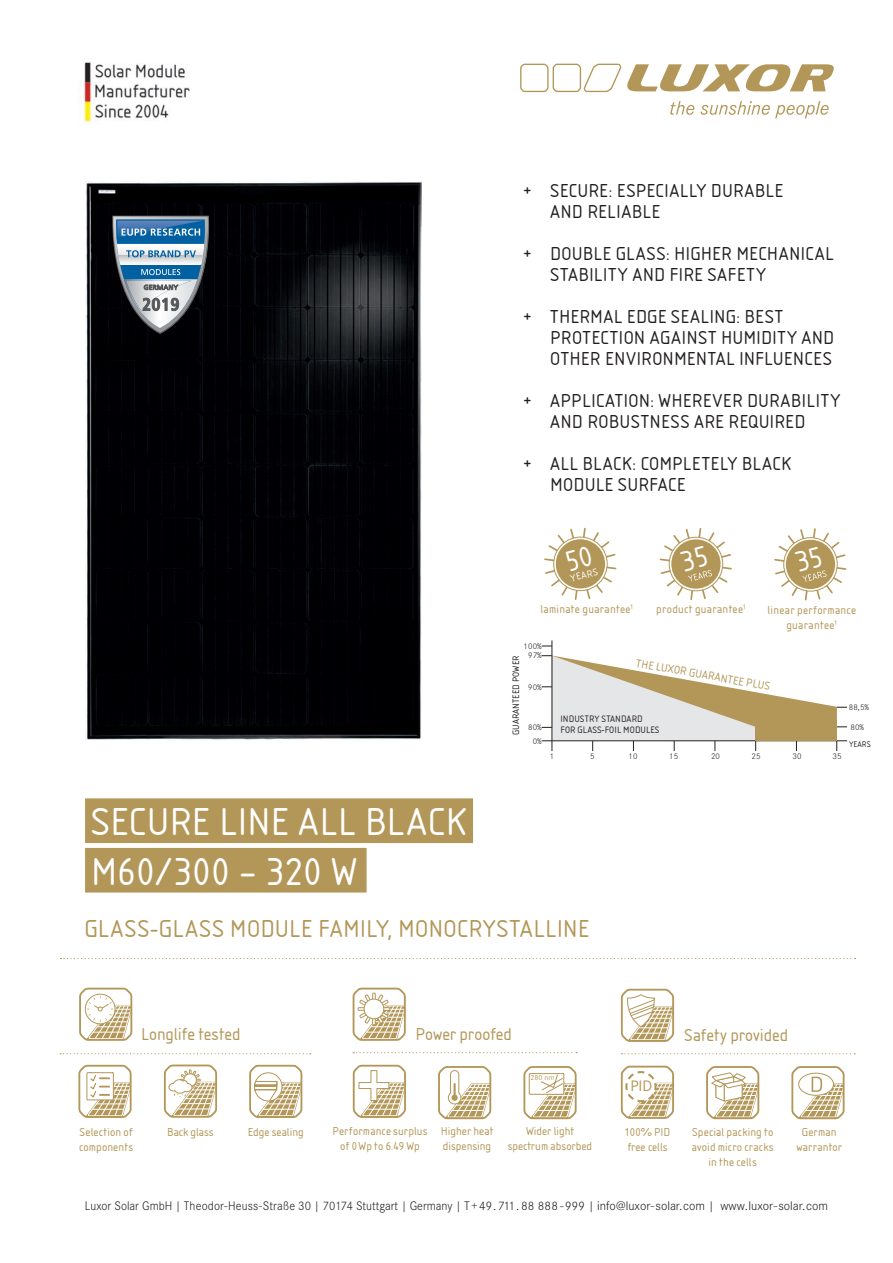
<style>
.page{position:relative;width:893px;height:1263px;background:#fff}
.page>*{position:absolute;margin:0;border:0;box-sizing:border-box;transform-origin:0 0}
.t1{font:40.5px/49.5px "Isonorm D";letter-spacing:.015em;color:#fff}
.t2{font:25.5px "Isonorm D";letter-spacing:.015em;color:#b39758}
.t3{font:19.5px/21px "Isonorm D";letter-spacing:.02em;color:#231f20}
.t4{font:18px "Isonorm D";color:#b39758}
.t5{font:15.75px "Corporate S";color:#b39758}
.t6{font:300 12.9px "Corporate S";color:#231f20;scale:.95 1}
.t7{font:12px/15px "Isonorm D";letter-spacing:.015em;color:#b39758;text-align:center}
.t8{font:10.5px "Isonorm D";color:#fff}
.t9{font:9.75px/11.1px "Isonorm D";letter-spacing:.01em;color:#231f20}
.t10{font:300 8.55px "Corporate S";letter-spacing:.01em;color:#231f20}
.t11{font:8.55px "Isonorm D";letter-spacing:.01em;color:#231f20}
.t12{font:7.5px "Corporate S";color:#b39758}
.s1{font-size:12.75px}
</style>
<div class="page">
<svg style="left:520px;top:64px;width:101px;height:28px"></svg>
<svg style="left:670px;top:101px;width:24px;height:14px"></svg>
<svg style="left:701px;top:101px;width:128px;height:17px"></svg>
<svg style="left:627px;top:64px;width:207px;height:27px"></svg>
<img style="left:85px;top:181px;width:336px;height:559px">
<svg style="left:61px;top:958px;width:795px;height:1px"></svg>
<img style="left:82px;top:62px;width:107px;height:61px">
<div style="left:85px;top:798px;width:388px;height:45px;background:#b39758"></div>
<div style="left:85px;top:848px;width:282px;height:44px;background:#b39758"></div>
<svg style="left:112px;top:216px;width:97px;height:118px;background:#657d91"></svg>
<svg style="left:542px;top:655px;width:305px;height:96px"></svg>
<hr style="left:552px;top:640px;width:1px;height:111px;background:#231f20">
<hr style="left:542px;top:740px;width:305px;height:1px;background:#231f20">
<div style="left:755px;top:720px;width:82px;height:20px;background:#b39758"></div>
<svg style="left:60px;top:1053px;width:251px;height:1px"></svg>
<svg style="left:79px;top:987px;width:54px;height:54px"></svg>
<svg style="left:78px;top:1064px;width:54px;height:54px"></svg>
<svg style="left:621px;top:1053px;width:234px;height:1px"></svg>
<svg style="left:620px;top:988px;width:55px;height:54px"></svg>
<svg style="left:706px;top:1066px;width:54px;height:54px"></svg>
<svg style="left:791px;top:1066px;width:54px;height:54px"></svg>
<svg style="left:620px;top:1065px;width:54px;height:54px"></svg>
<svg style="left:523px;top:1066px;width:54px;height:54px"></svg>
<svg style="left:438px;top:1066px;width:54px;height:54px"></svg>
<svg style="left:352px;top:1064px;width:54px;height:54px"></svg>
<svg style="left:163px;top:1064px;width:55px;height:54px"></svg>
<svg style="left:352px;top:987px;width:54px;height:54px"></svg>
<svg style="left:353px;top:1052px;width:224px;height:1px"></svg>
<svg style="left:249px;top:1064px;width:54px;height:54px"></svg>
<div style="left:254px;top:1086px;width:23px;height:4px;border:1px solid #b39758"></div>
<svg style="left:659px;top:528px;width:73px;height:72px"></svg>
<svg style="left:774px;top:528px;width:73px;height:73px"></svg>
<svg style="left:544px;top:527px;width:73px;height:73px"></svg>
<h3 class="t3" style="left:550px;top:180px;width:234px;text-indent:-27px">+ SECURE: ESPECIALLY DURABLE<br>AND RELIABLE</h3>
<h3 class="t3" style="left:550px;top:243px;width:285px;text-indent:-27px">+ DOUBLE GLASS: HIGHER MECHANICAL<br>STABILITY AND FIRE SAFETY</h3>
<h3 class="t3" style="left:550px;top:306px;width:285px;text-indent:-27px">+ THERMAL EDGE SEALING: BEST<br>PROTECTION AGAINST HUMIDITY AND<br>OTHER ENVIRONMENTAL INFLUENCES</h3>
<h3 class="t3" style="left:523px;top:390px;width:319px;text-align:center">+ APPLICATION: WHEREVER DURABILITY<br>AND ROBUSTNESS ARE REQUIRED</h3>
<h3 class="t3" style="left:550px;top:453px;width:242px;text-indent:-27px">+ ALL BLACK: COMPLETELY BLACK<br>MODULE SURFACE</h3>
<p class="t8" style="left:569px;top:573px;width:29px;rotate:-15deg">YEARS</p>
<p class="t7" style="left:540px;top:602px;width:94px">laminate guarantee<sup>1</sup></p>
<p class="t10" style="left:524px;top:640px;width:20px">100%</p>
<p class="t7" style="left:656px;top:602px;width:91px">product guarantee<sup>1</sup></p>
<p class="t7" style="left:768px;top:602px;width:90px">linear performance guarantee<sup>1</sup></p>
<p class="t9" style="left:511px;top:735px;width:81px;rotate:-90deg">GUARANTEED POWER</p>
<p class="t10" style="left:528px;top:649px;width:15px">97%</p>
<p class="t10" style="left:528px;top:681px;width:15px">90%</p>
<p class="t10" style="left:528px;top:721px;width:15px">80%</p>
<p class="t10" style="left:533px;top:735px;width:11px">0%</p>
<p class="t7" style="left:637px;top:655px;width:137px;rotate:10deg">THE LUXOR GUARANTEE PLUS</p>
<p class="t9" style="left:560px;top:713px;width:101px">INDUSTRY STANDARD<br>FOR GLASS-FOIL MODULES</p>
<p class="t10" style="left:550px;top:750px;width:6px">1</p>
<p class="t10" style="left:590px;top:750px;width:6px">5</p>
<p class="t10" style="left:629px;top:750px;width:11px">10</p>
<p class="t10" style="left:669px;top:750px;width:11px">15</p>
<p class="t10" style="left:711px;top:750px;width:11px">20</p>
<p class="t10" style="left:752px;top:750px;width:11px">25</p>
<p class="t10" style="left:792px;top:750px;width:11px">30</p>
<p class="t10" style="left:832px;top:750px;width:11px">35</p>
<p class="t10" style="left:849px;top:701px;width:22px">88,5%</p>
<p class="t10" style="left:850px;top:721px;width:15px">80%</p>
<p class="t11" style="left:849px;top:739px;width:23px">YEARS</p>
<h1 class="t1" style="left:91px;top:798px;width:377px">SECURE LINE ALL BLACK<br>M60/300 – 320 W</h1>
<h2 class="t2" style="left:84px;top:914px;width:506px">GLASS-GLASS MODULE FAMILY, MONOCRYSTALLINE</h2>
<h3 class="t4" style="left:141px;top:1024px;width:101px">Longlife tested</h3>
<h3 class="t4" style="left:684px;top:1025px;width:105px">Safety provided</h3>
<h3 class="t5" style="left:630px;top:1074px;width:24px">PID</h3>
<h3 class="t4" style="left:416px;top:1024px;width:98px">Power proofed</h3>
<p class="t12" style="left:531px;top:1072px;width:25px">280 nm</p>
<p class="t7" style="left:79px;top:1125px;width:55px">Selection of</p>
<p class="t7" style="left:167px;top:1125px;width:48px">Back glass</p>
<p class="t7" style="left:79px;top:1140px;width:56px">components</p>
<p class="t7" style="left:248px;top:1125px;width:57px">Edge sealing</p>
<p class="t7" style="left:332px;top:1124px;width:97px">Performance surplus of 0Wp to 6.49 Wp</p>
<p class="t7" style="left:508px;top:1124px;width:86px">Wider light spectrum absorbed</p>
<p class="t7" style="left:625px;top:1125px;width:47px;text-align:left">100% PID free cells</p>
<p class="t7" style="left:441px;top:1124px;width:54px;text-align:left">Higher heat dispensing</p>
<p class="t7" style="left:692px;top:1125px;width:84px">Special packing to avoid micro cracks in the cells</p>
<p class="t7" style="left:796px;top:1125px;width:47px">German warrantor</p>
<p class="t6" style="left:85px;top:1196px;width:784px">Luxor Solar GmbH | Theodor-Heuss-Straße 30 | <span class="s1">70174</span> Stuttgart | Germany | T+<span class="s1">49.711.88 888 -999</span> | info@luxor-solar.com | www.luxor-solar.com</p>
</div>
